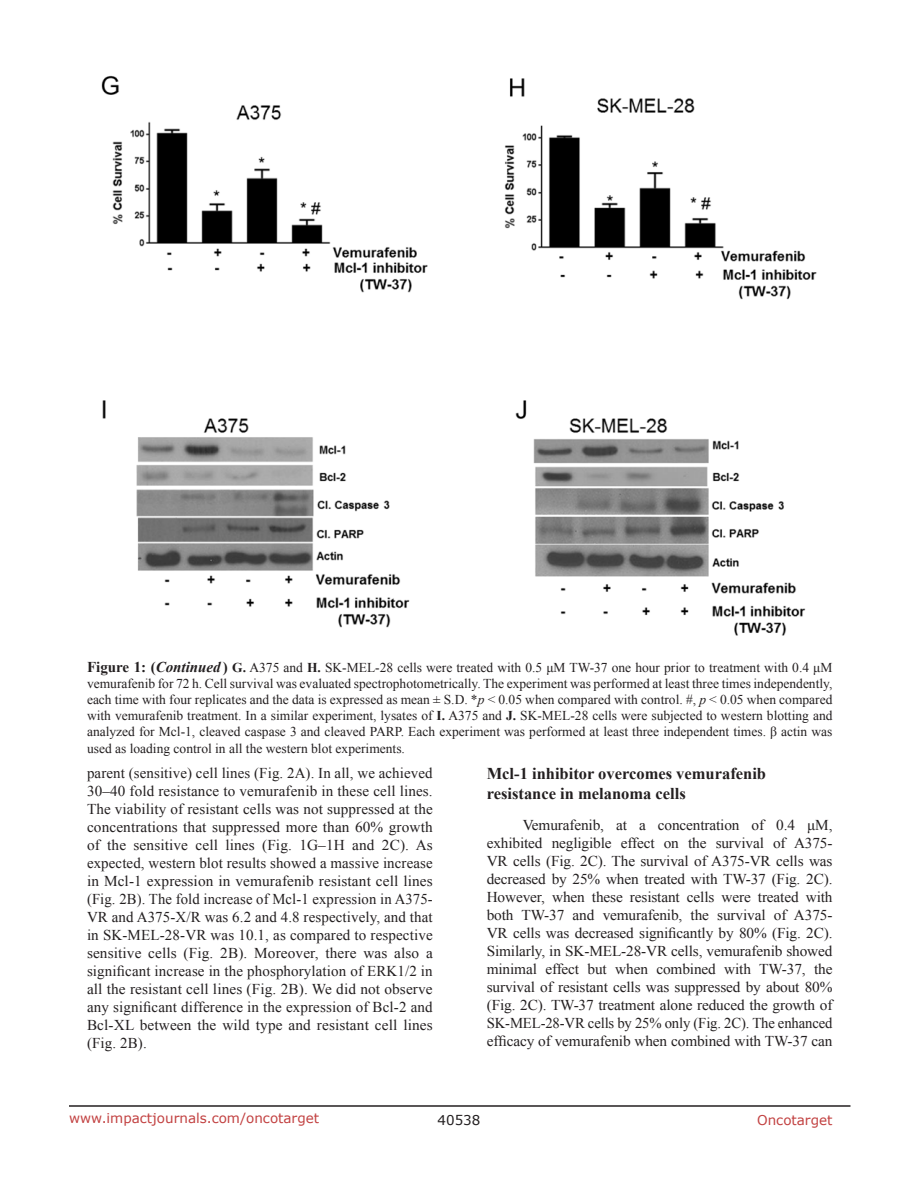
<style>
.page{position:relative;width:918px;height:1188px;background:#fff}
.page>*{position:absolute;margin:0;border:0;box-sizing:border-box;transform-origin:0 0}
.SubHeading{font:700 16.5px/19.8px "Times New Roman";color:#231f20}
.BodyText{font:15px/18px "Times New Roman";color:#231f20;text-align:justify}
.FigureText{font:13.5px/16.2px "Times New Roman";color:#231f20;text-align:justify}
.t1{font:13.5px "Verdana";color:#c24141}
.t2{font:13.5px "Verdana";color:#231f20}
.s1{font-weight:700;font-size:15px}
.s2{font-weight:700;font-style:italic;font-size:15px}
.s3{font-weight:700}
.s4{font-style:italic}
</style>
<div class="page">
<hr style="left:69px;top:1105px;width:781px;height:2px;background:#231f20">
<img style="left:101px;top:75px;width:716px;height:561px">
<p class="FigureText" style="left:87px;top:659px;width:747px"><span class="s1">Figure 1: (</span><span class="s2">Continued</span><span class="s1">)</span> <span class="s3">G.</span> A375 and <span class="s3">H.</span> SK-MEL-28 cells were treated with 0.5 μM TW-37 one hour prior to treatment with 0.4 μM vemurafenib for 72 h. Cell survival was evaluated spectrophotometrically. The experiment was performed at least three times independently, each time with four replicates and the data is expressed as mean ± S.D. *<span class="s4">p</span> &lt; 0.05 when compared with control. #, <span class="s4">p</span> &lt; 0.05 when compared with vemurafenib treatment. In a similar experiment, lysates of <span class="s3">I.</span> A375 and <span class="s3">J.</span> SK-MEL-28 cells were subjected to western blotting and analyzed for Mcl-1, cleaved caspase 3 and cleaved PARP. Each experiment was performed at least three independent times. β actin was used as loading control in all the western blot experiments.</p>
<p class="BodyText" style="left:87px;top:764px;width:347px">parent (sensitive) cell lines (Fig. 2A). In all, we achieved 30–40 fold resistance to vemurafenib in these cell lines.<br>The viability of resistant cells was not suppressed at the concentrations that suppressed more than 60% growth of the sensitive cell lines (Fig. 1G–1H and 2C). As expected, western blot results showed a massive increase in Mcl-1 expression in vemurafenib resistant cell lines (Fig. 2B). The fold increase of Mcl-1 expression in A375- VR and A375-X/R was 6.2 and 4.8 respectively, and that in SK-MEL-28-VR was 10.1, as compared to respective sensitive cells (Fig. 2B). Moreover, there was also a significant increase in the phosphorylation of ERK1/2 in all the resistant cell lines (Fig. 2B). We did not observe any significant difference in the expression of Bcl-2 and Bcl-XL between the wild type and resistant cell lines (Fig. 2B).</p>
<p class="SubHeading" style="left:487px;top:763px;width:281px">Mcl-1 inhibitor overcomes vemurafenib resistance in melanoma cells</p>
<p class="BodyText" style="left:487px;top:816px;width:347px;text-indent:36px">Vemurafenib, at a concentration of 0.4 μM, exhibited negligible effect on the survival of A375- VR cells (Fig. 2C). The survival of A375-VR cells was decreased by 25% when treated with TW-37 (Fig. 2C).<br>However, when these resistant cells were treated with both TW-37 and vemurafenib, the survival of A375- VR cells was decreased significantly by 80% (Fig. 2C).<br>Similarly, in SK-MEL-28-VR cells, vemurafenib showed minimal effect but when combined with TW-37, the survival of resistant cells was suppressed by about 80% (Fig. 2C). TW-37 treatment alone reduced the growth of SK-MEL-28-VR cells by 25% only (Fig. 2C). The enhanced efficacy of vemurafenib when combined with TW-37 can</p>
<p class="t1" style="left:69px;top:1109px;width:252px">www.impactjournals.com/oncotarget</p>
<p class="t2" style="left:438px;top:1111px;width:44px">40538</p>
<p class="t1" style="left:757px;top:1111px;width:77px">Oncotarget</p>
</div>
